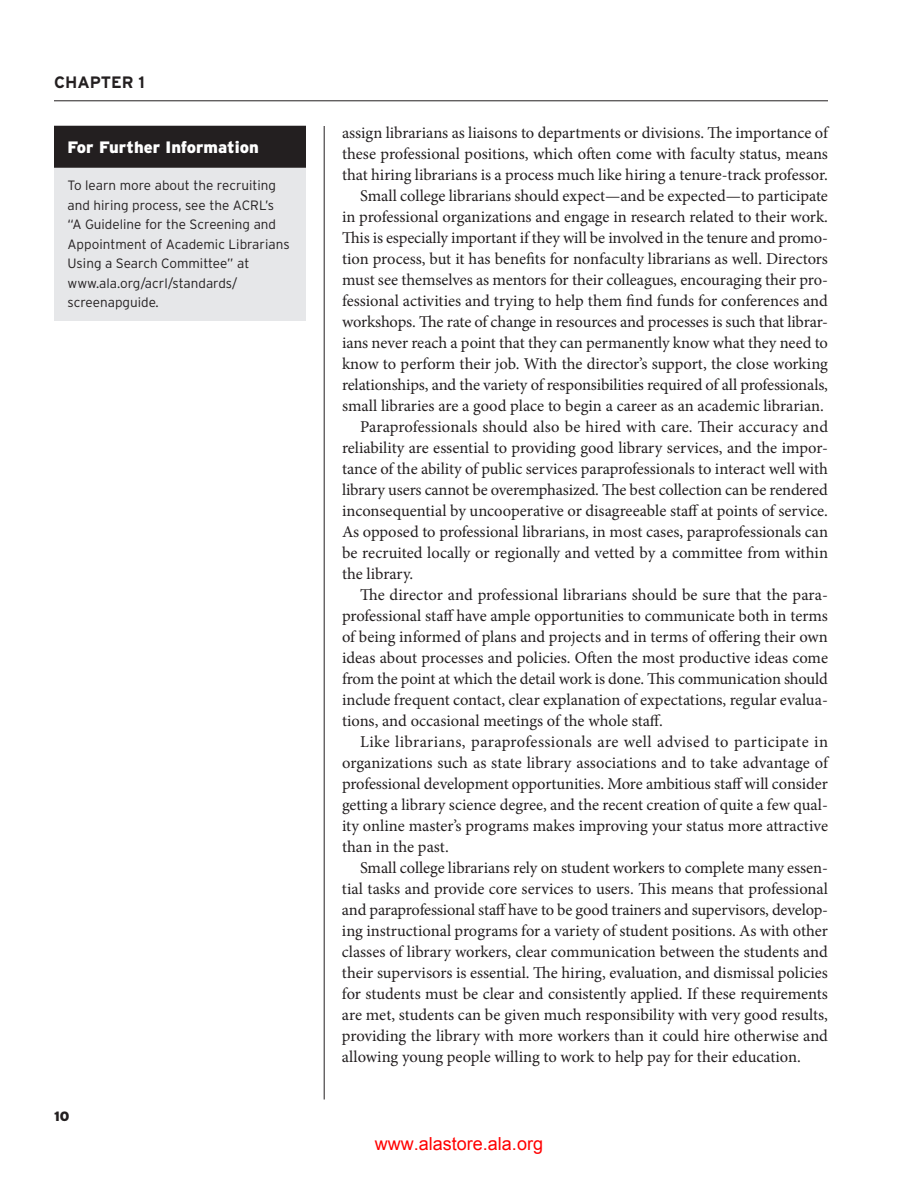
<style>
.page{position:relative;width:918px;height:1188px;background:#fff}
.page>*{position:absolute;margin:0;border:0;box-sizing:border-box;transform-origin:0 0}
.t1{font:18px "Arial";color:#f00}
.t2{font:16.5px "Minion Pro";letter-spacing:-.005em;color:#231f20}
.t3{font:16.5px "Minion Pro";letter-spacing:.025em;color:#231f20}
.t4{font:900 16.5px "Interstate";color:#fff}
.t5{font:700 16.5px "Interstate";color:#231f20}
.t6{font:300 13.5px/19.5px "Interstate";color:#231f20}
.t7{font:900 13.5px "Interstate";color:#231f20}
</style>
<div class="page">
<hr style="left:324px;top:126px;width:1px;height:974px;background:#231f20">
<hr style="left:54px;top:101px;width:774px;height:1px;background:#231f20">
<div style="left:54px;top:126px;width:252px;height:195px;background:#e6e7e9"></div>
<div style="left:54px;top:126px;width:252px;height:42px;background:#231f20"></div>
<p class="t5" style="left:54px;top:72px;width:92px">CHAPTER 1</p>
<p class="t4" style="left:68px;top:137px;width:193px">For Further Information</p>
<p class="t6" style="left:68px;top:176px;width:224px">To learn more about the recruiting and hiring process, see the ACRL’s “A Guideline for the Screening and<br>Appointment of Academic Librarians<br>Using a Search Committee” at www.ala.org/acrl/standards/ screenapguide.</p>
<p class="t7" style="left:54px;top:1109px;width:17px">10</p>
<p class="t2" style="left:342px;top:122px;width:489px">assign librarians as liaisons to departments or divisions. The importance of</p>
<p class="t2" style="left:342px;top:143px;width:488px">these professional positions, which often come with faculty status, means</p>
<p class="t2" style="left:342px;top:164px;width:487px">that hiring librarians is a process much like hiring a tenure-track professor.</p>
<p class="t2" style="left:360px;top:185px;width:469px">Small college librarians should expect—and be expected—to participate</p>
<p class="t2" style="left:342px;top:206px;width:487px">in professional organizations and engage in research related to their work.</p>
<p class="t2" style="left:342px;top:227px;width:487px">This is especially important if they will be involved in the tenure and promo-</p>
<p class="t2" style="left:342px;top:248px;width:488px">tion process, but it has benefits for nonfaculty librarians as well. Directors</p>
<p class="t2" style="left:342px;top:269px;width:487px">must see themselves as mentors for their colleagues, encouraging their pro-</p>
<p class="t2" style="left:342px;top:290px;width:487px">fessional activities and trying to help them find funds for conferences and</p>
<p class="t2" style="left:342px;top:311px;width:488px">workshops. The rate of change in resources and processes is such that librar-</p>
<p class="t2" style="left:342px;top:332px;width:487px">ians never reach a point that they can permanently know what they need to</p>
<p class="t2" style="left:342px;top:353px;width:487px">know to perform their job. With the director’s support, the close working</p>
<p class="t2" style="left:342px;top:374px;width:488px">relationships, and the variety of responsibilities required of all professionals,</p>
<p class="t2" style="left:342px;top:395px;width:483px">small libraries are a good place to begin a career as an academic librarian.</p>
<p class="t2" style="left:360px;top:416px;width:470px">Paraprofessionals should also be hired with care. Their accuracy and</p>
<p class="t2" style="left:342px;top:437px;width:488px">reliability are essential to providing good library services, and the impor-</p>
<p class="t2" style="left:342px;top:458px;width:488px">tance of the ability of public services paraprofessionals to interact well with</p>
<p class="t2" style="left:342px;top:479px;width:487px">library users cannot be overemphasized. The best collection can be rendered</p>
<p class="t2" style="left:342px;top:500px;width:488px">inconsequential by uncooperative or disagreeable staff at points of service.</p>
<p class="t2" style="left:342px;top:521px;width:488px">As opposed to professional librarians, in most cases, paraprofessionals can</p>
<p class="t2" style="left:342px;top:542px;width:488px">be recruited locally or regionally and vetted by a committee from within</p>
<p class="t2" style="left:342px;top:563px;width:73px">the library.</p>
<p class="t2" style="left:360px;top:584px;width:470px">The director and professional librarians should be sure that the para-</p>
<p class="t2" style="left:342px;top:605px;width:488px">professional staff have ample opportunities to communicate both in terms</p>
<p class="t2" style="left:342px;top:626px;width:487px">of being informed of plans and projects and in terms of offering their own</p>
<p class="t2" style="left:342px;top:647px;width:488px">ideas about processes and policies. Often the most productive ideas come</p>
<p class="t2" style="left:342px;top:668px;width:488px">from the point at which the detail work is done. This communication should</p>
<p class="t2" style="left:342px;top:689px;width:487px">include frequent contact, clear explanation of expectations, regular evalua-</p>
<p class="t2" style="left:342px;top:710px;width:322px">tions, and occasional meetings of the whole staff.</p>
<p class="t3" style="left:360px;top:731px;width:470px">Like librarians, paraprofessionals are well advised to participate in</p>
<p class="t2" style="left:342px;top:752px;width:489px">organizations such as state library associations and to take advantage of</p>
<p class="t2" style="left:342px;top:773px;width:487px">professional development opportunities. More ambitious staff will consider</p>
<p class="t2" style="left:342px;top:794px;width:487px">getting a library science degree, and the recent creation of quite a few qual-</p>
<p class="t2" style="left:342px;top:815px;width:488px">ity online master’s programs makes improving your status more attractive</p>
<p class="t2" style="left:342px;top:836px;width:108px">than in the past.</p>
<p class="t2" style="left:360px;top:857px;width:470px">Small college librarians rely on student workers to complete many essen-</p>
<p class="t2" style="left:342px;top:878px;width:488px">tial tasks and provide core services to users. This means that professional</p>
<p class="t2" style="left:342px;top:899px;width:488px">and paraprofessional staff have to be good trainers and supervisors, develop-</p>
<p class="t2" style="left:342px;top:920px;width:488px">ing instructional programs for a variety of student positions. As with other</p>
<p class="t2" style="left:342px;top:941px;width:487px">classes of library workers, clear communication between the students and</p>
<p class="t2" style="left:342px;top:962px;width:488px">their supervisors is essential. The hiring, evaluation, and dismissal policies</p>
<p class="t2" style="left:342px;top:983px;width:488px">for students must be clear and consistently applied. If these requirements</p>
<p class="t2" style="left:342px;top:1004px;width:488px">are met, students can be given much responsibility with very good results,</p>
<p class="t2" style="left:342px;top:1025px;width:488px">providing the library with more workers than it could hire otherwise and</p>
<p class="t2" style="left:342px;top:1046px;width:460px">allowing young people willing to work to help pay for their education.</p>
<p class="t1" style="left:375px;top:1132px;width:170px">www.alastore.ala.org</p>
</div>
